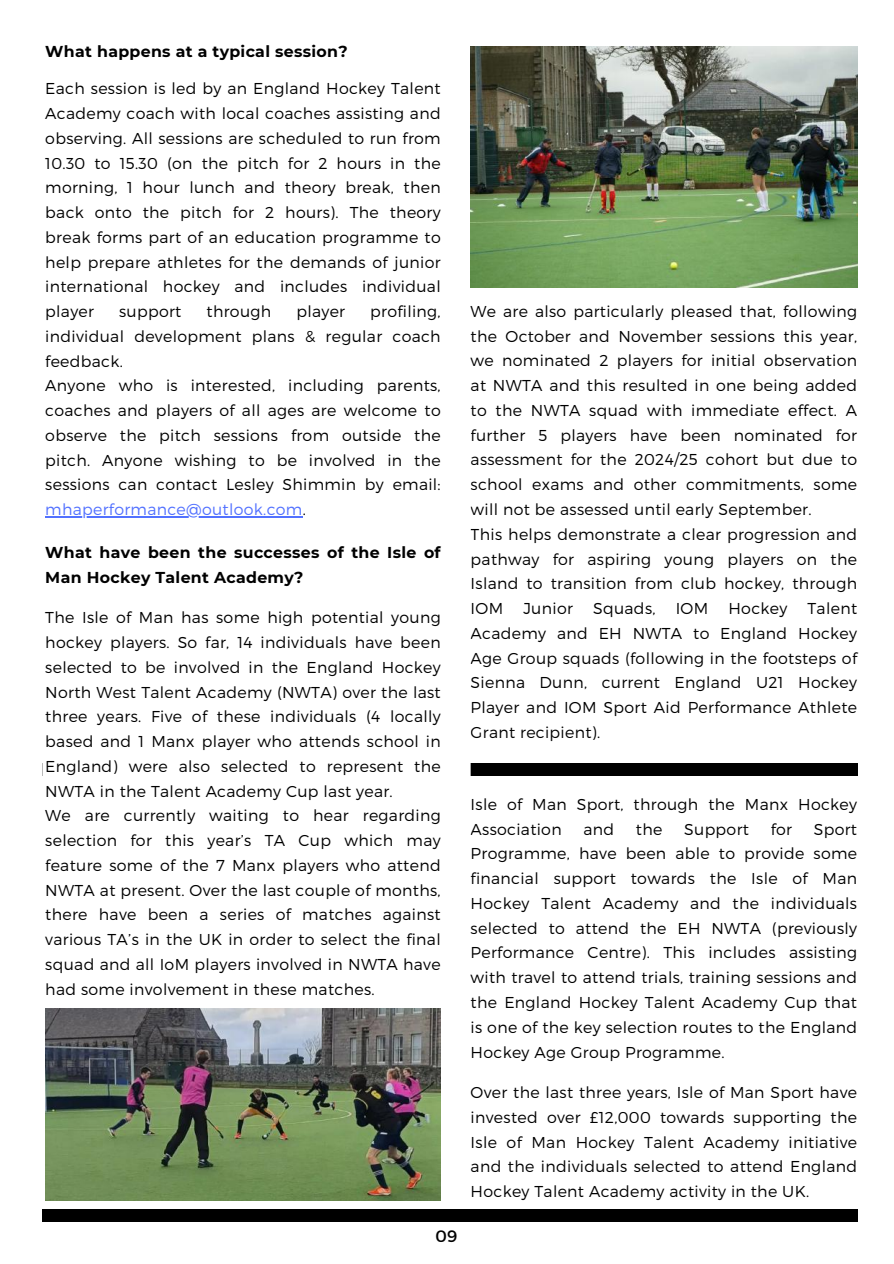
<style>
.page{position:relative;width:894px;height:1264px;background:#fff}
.page>*{position:absolute;margin:0;border:0;box-sizing:border-box;transform-origin:0 0}
.t1{font:16.5px "Montserrat";color:#000}
.t2{font:300 15.75px/24.8px "Montserrat";letter-spacing:.02em;color:#000}
.t3{font:700 15.75px/24.8px "Montserrat";letter-spacing:.02em;color:#000}
.s1{color:#5271ff}
</style>
<div class="page">
<div style="left:42px;top:1209px;width:815px;height:11px;background:#000"></div>
<img style="left:45px;top:1008px;width:395px;height:192px">
<img style="left:470px;top:47px;width:387px;height:241px">
<div style="left:42px;top:763px;width:815px;height:12px;background:#000"></div>
<svg style="left:42px;top:516px;width:428px;height:260px"></svg>
<hr style="left:45px;top:516px;width:48px;height:1px;background:#5271ff">
<hr style="left:93px;top:516px;width:209px;height:1px;background:#5271ff">
<p class="t3" style="left:45px;top:39px;width:304px">What happens at a typical session?</p>
<p class="t2" style="left:45px;top:75px;width:397px;text-align:justify">Each session is led by an England Hockey Talent Academy coach with local coaches assisting and observing. All sessions are scheduled to run from 10.30 to 15.30 (on the pitch for 2 hours in the morning, 1 hour lunch and theory break, then back onto the pitch for 2 hours). The theory break forms part of an education programme to help prepare athletes for the demands of junior international hockey and includes individual player</p>
<p class="t2" style="left:45px;top:298px;width:397px;text-indent:325px">profiling, individual development plans &amp; regular coach feedback.<br>Anyone who is interested, including parents, coaches and players of all ages are welcome to observe the pitch sessions from outside the pitch. Anyone wishing to be involved in the sessions can contact Lesley Shimmin by email: <span class="s1">mhaperformance@outlook.com</span>.</p>
<p class="t3" style="left:45px;top:540px;width:397px">What have been the successes of the Isle of<br>Man Hockey Talent Academy?</p>
<p class="t2" style="left:45px;top:604px;width:397px">The Isle of Man has some high potential young hockey players. So far, 14 individuals have been selected to be involved in the England Hockey North West Talent Academy (NWTA) over the last three years. Five of these individuals (4 locally based and 1 Manx player who attends school in England) were also selected to represent the NWTA in the Talent Academy Cup last year.<br>We are currently waiting to hear regarding selection for this year’s TA Cup which may feature some of the 7 Manx players who attend NWTA at present. Over the last couple of months, there have been a series of matches against various TA’s in the UK in order to select the final squad and all IoM players involved in NWTA have had some involvement in these matches.</p>
<p class="t2" style="left:119px;top:298px;width:64px">support</p>
<p class="t2" style="left:206px;top:298px;width:66px">through</p>
<p class="t2" style="left:296px;top:298px;width:50px">player</p>
<p class="t1" style="left:435px;top:1225px;width:23px">09</p>
<p class="t2" style="left:470px;top:298px;width:388px">We are also particularly pleased that, following the October and November sessions this year, we nominated 2 players for initial observation at NWTA and this resulted in one being added to the NWTA squad with immediate effect. A further 5 players have been nominated for assessment for the 2024/25 cohort but due to school exams and other commitments, some will not be assessed until early September.<br>This helps demonstrate a clear progression and pathway for aspiring young players on the Island to transition from club hockey, through IOM</p>
<p class="t2" style="left:470px;top:595px;width:388px;text-align:justify;text-indent:337px">Talent Academy and EH NWTA to England Hockey Age Group squads (following in the footsteps of Sienna Dunn, current England U21 Hockey Player and IOM Sport Aid Performance Athlete Grant recipient).</p>
<p class="t2" style="left:523px;top:595px;width:51px">Junior</p>
<p class="t2" style="left:593px;top:595px;width:64px">Squads,</p>
<p class="t2" style="left:675px;top:595px;width:34px">IOM</p>
<p class="t2" style="left:728px;top:595px;width:60px">Hockey</p>
<p class="t2" style="left:470px;top:791px;width:388px">Isle of Man Sport, through the Manx Hockey<br>Association</p>
<p class="t2" style="left:583px;top:815px;width:32px">and</p>
<p class="t2" style="left:635px;top:815px;width:28px">the</p>
<p class="t2" style="left:684px;top:815px;width:66px">Support</p>
<p class="t2" style="left:770px;top:815px;width:23px">for</p>
<p class="t2" style="left:470px;top:815px;width:388px;text-align:justify;text-indent:343px">Sport Programme, have been able to provide some financial support towards the Isle of Man Hockey Talent Academy and the individuals selected to attend the EH NWTA (previously Performance Centre). This includes assisting with travel to attend trials, training sessions and the England Hockey Talent Academy Cup that is one of the key selection routes to the England Hockey Age Group Programme.</p>
<p class="t2" style="left:470px;top:1079px;width:388px;text-align:justify">Over the last three years, Isle of Man Sport have invested over £12,000 towards supporting the Isle of Man Hockey Talent Academy initiative and the individuals selected to attend England Hockey Talent Academy activity in the UK.</p>
</div>
